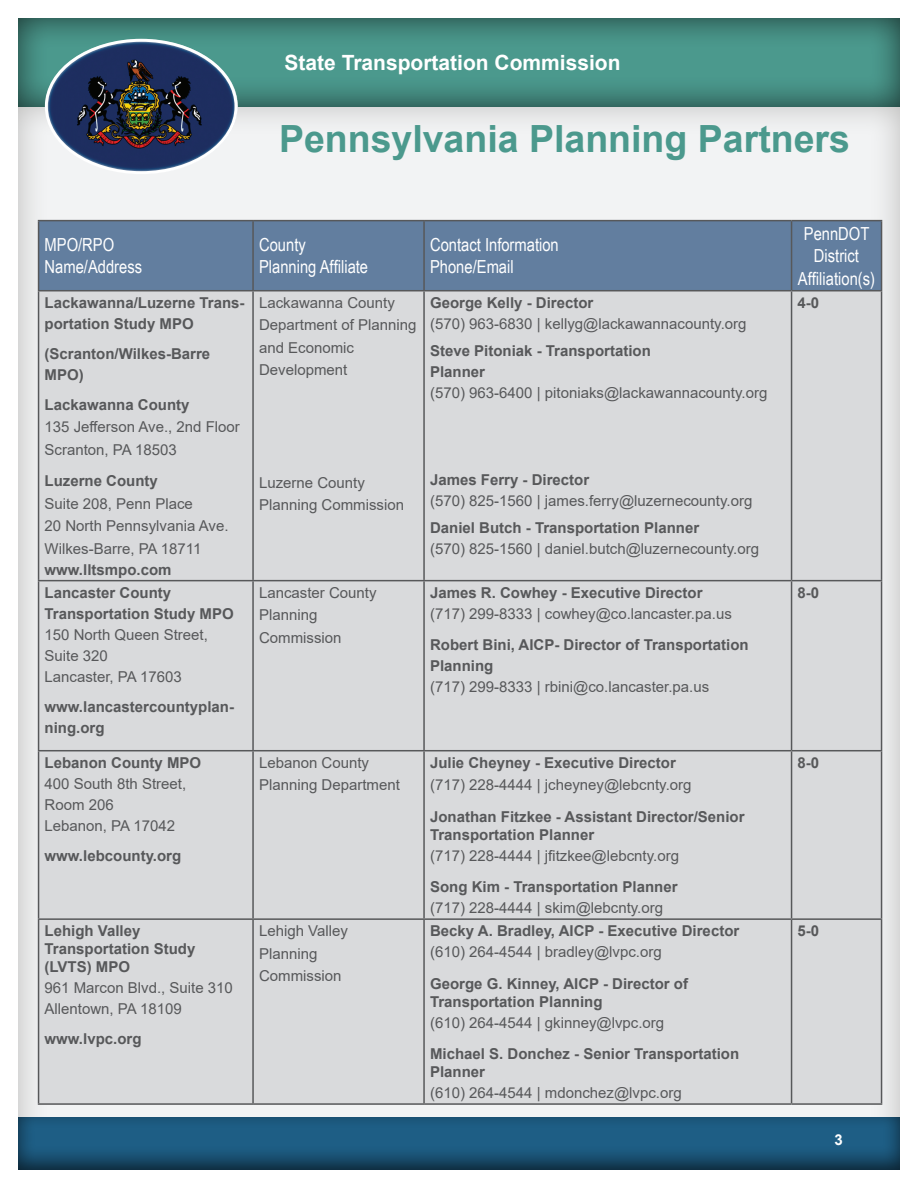
<style>
.page{position:relative;width:918px;height:1188px;background:#fff}
.page>*{position:absolute;margin:0;border:0;box-sizing:border-box;transform-origin:0 0}
.t1{font:700 37.5px "Arial";color:#4b998d}
.t2{font:700 21px "Arial";color:#fff}
.t3{font:18px/22.5px "Arial Narrow";color:#fff}
.t4{font:15px/22.5px "Arial";color:#57585a}
.t5{font:700 15px/21px "Arial";color:#57585a}
.t6{font:700 15px "Arial";color:#fff}
</style>
<div class="page">
<div style="left:9px;top:98px;width:891px;height:1074px;background:#93908b;opacity:.55"></div>
<div style="left:15px;top:16px;width:885px;height:92px;background:#231f20;opacity:.75"></div>
<img style="left:43px;top:36px;width:195px;height:141px">
<div style="left:45px;top:39px;width:193px;height:135px;border:3px solid #fff;border-radius:50%"></div>
<div style="left:16px;top:1117px;width:885px;height:55px;background:#231f20;opacity:.75"></div>
<div style="left:39px;top:221px;width:842px;height:69px;background:#627e9f"></div>
<div style="left:39px;top:291px;width:842px;height:812px;background:#d9dadc"></div>
<hr style="left:38px;top:220px;width:215px;height:1px;background:#57585a">
<hr style="left:38px;top:221px;width:1px;height:69px;background:#57585a">
<hr style="left:253px;top:220px;width:171px;height:1px;background:#57585a">
<hr style="left:252px;top:221px;width:2px;height:69px;background:#57585a">
<hr style="left:424px;top:220px;width:368px;height:1px;background:#57585a">
<hr style="left:423px;top:221px;width:2px;height:69px;background:#57585a">
<hr style="left:792px;top:220px;width:90px;height:1px;background:#57585a">
<hr style="left:791px;top:221px;width:1px;height:69px;background:#57585a">
<hr style="left:881px;top:221px;width:1px;height:69px;background:#57585a">
<hr style="left:38px;top:581px;width:1px;height:169px;background:#57585a">
<hr style="left:252px;top:581px;width:2px;height:169px;background:#57585a">
<hr style="left:423px;top:581px;width:2px;height:169px;background:#57585a">
<hr style="left:791px;top:581px;width:1px;height:169px;background:#57585a">
<hr style="left:881px;top:581px;width:1px;height:169px;background:#57585a">
<hr style="left:38px;top:750px;width:215px;height:1px;background:#57585a">
<hr style="left:38px;top:751px;width:1px;height:167px;background:#57585a">
<hr style="left:253px;top:750px;width:171px;height:1px;background:#57585a">
<hr style="left:252px;top:751px;width:2px;height:167px;background:#57585a">
<hr style="left:424px;top:750px;width:368px;height:1px;background:#57585a">
<hr style="left:423px;top:751px;width:2px;height:167px;background:#57585a">
<hr style="left:792px;top:750px;width:90px;height:1px;background:#57585a">
<hr style="left:791px;top:751px;width:1px;height:167px;background:#57585a">
<hr style="left:881px;top:751px;width:1px;height:167px;background:#57585a">
<hr style="left:38px;top:918px;width:215px;height:2px;background:#57585a">
<hr style="left:38px;top:920px;width:1px;height:183px;background:#57585a">
<hr style="left:253px;top:918px;width:171px;height:2px;background:#57585a">
<hr style="left:252px;top:920px;width:2px;height:183px;background:#57585a">
<hr style="left:424px;top:918px;width:368px;height:2px;background:#57585a">
<hr style="left:423px;top:920px;width:2px;height:183px;background:#57585a">
<hr style="left:792px;top:918px;width:90px;height:2px;background:#57585a">
<hr style="left:791px;top:920px;width:1px;height:183px;background:#57585a">
<hr style="left:881px;top:920px;width:1px;height:183px;background:#57585a">
<hr style="left:38px;top:1103px;width:215px;height:2px;background:#57585a">
<hr style="left:253px;top:1103px;width:171px;height:2px;background:#57585a">
<hr style="left:424px;top:1103px;width:368px;height:2px;background:#57585a">
<hr style="left:792px;top:1103px;width:90px;height:2px;background:#57585a">
<hr style="left:38px;top:290px;width:215px;height:1px;background:#57585a">
<hr style="left:38px;top:291px;width:1px;height:289px;background:#57585a">
<hr style="left:253px;top:290px;width:171px;height:1px;background:#57585a">
<hr style="left:252px;top:291px;width:2px;height:289px;background:#57585a">
<hr style="left:424px;top:290px;width:368px;height:1px;background:#57585a">
<hr style="left:423px;top:291px;width:2px;height:289px;background:#57585a">
<hr style="left:792px;top:290px;width:90px;height:1px;background:#57585a">
<hr style="left:791px;top:291px;width:1px;height:289px;background:#57585a">
<hr style="left:881px;top:291px;width:1px;height:289px;background:#57585a">
<hr style="left:38px;top:580px;width:215px;height:1px;background:#57585a">
<hr style="left:253px;top:580px;width:171px;height:1px;background:#57585a">
<hr style="left:424px;top:580px;width:368px;height:1px;background:#57585a">
<hr style="left:792px;top:580px;width:90px;height:1px;background:#57585a">
<h2 class="t2" style="left:284px;top:47px;width:338px">State Transportation Commission</h2>
<h1 class="t1" style="left:279px;top:112px;width:573px">Pennsylvania Planning Partners</h1>
<p class="t3" style="left:45px;top:233px;width:99px">MPO/RPO<br>Name/Address</p>
<p class="t3" style="left:259px;top:233px;width:111px">County<br>Planning Affiliate</p>
<p class="t3" style="left:430px;top:233px;width:130px">Contact Information<br>Phone/Email</p>
<p class="t3" style="left:798px;top:221px;width:79px;text-align:center">PennDOT<br>District<br>Affiliation(s)</p>
<p class="t5" style="left:45px;top:292px;width:202px">Lackawanna/Luzerne Trans&shy;portation Study MPO</p>
<p class="t5" style="left:45px;top:343px;width:167px">(Scranton/Wilkes-Barre<br>MPO)</p>
<p class="t5" style="left:45px;top:394px;width:147px">Lackawanna County</p>
<p class="t4" style="left:45px;top:416px;width:197px">135 Jefferson Ave., 2nd Floor<br>Scranton, PA 18503</p>
<p class="t5" style="left:45px;top:471px;width:115px">Luzerne County</p>
<p class="t4" style="left:45px;top:492px;width:186px">Suite 208, Penn Place<br>20 North Pennsylvania Ave.<br>Wilkes-Barre, PA 18711</p>
<p class="t5" style="left:45px;top:559px;width:128px">www.lltsmpo.com</p>
<p class="t4" style="left:259px;top:291px;width:159px">Lackawanna County<br>Department of Planning and Economic<br>Development</p>
<p class="t5" style="left:430px;top:292px;width:165px">George Kelly - Director</p>
<p class="t4" style="left:430px;top:312px;width:318px">(570) 963-6830 | kellyg@lackawannacounty.org</p>
<p class="t5" style="left:430px;top:340px;width:222px">Steve Pitoniak - Transportation<br>Planner</p>
<p class="t4" style="left:430px;top:381px;width:339px">(570) 963-6400 | pitoniaks@lackawannacounty.org</p>
<p class="t5" style="left:798px;top:292px;width:23px">4-0</p>
<p class="t5" style="left:430px;top:469px;width:161px">James Ferry - Director</p>
<p class="t4" style="left:430px;top:489px;width:324px">(570) 825-1560 | james.ferry@luzernecounty.org</p>
<p class="t5" style="left:430px;top:517px;width:271px">Daniel Butch - Transportation Planner</p>
<p class="t4" style="left:430px;top:537px;width:331px">(570) 825-1560 | daniel.butch@luzernecounty.org</p>
<p class="t4" style="left:259px;top:471px;width:147px">Luzerne County<br>Planning Commission</p>
<p class="t5" style="left:45px;top:582px;width:191px">Lancaster County<br>Transportation Study MPO</p>
<p class="t4" style="left:45px;top:624px;width:165px;line-height:21px">150 North Queen Street,<br>Suite 320<br>Lancaster, PA 17603</p>
<p class="t5" style="left:45px;top:696px;width:191px">www.lancastercountyplan&shy;ning.org</p>
<p class="t5" style="left:45px;top:752px;width:158px">Lebanon County MPO</p>
<p class="t4" style="left:45px;top:773px;width:143px;line-height:21px">400 South 8th Street,<br>Room 206<br>Lebanon, PA 17042</p>
<p class="t5" style="left:45px;top:845px;width:138px">www.lebcounty.org</p>
<p class="t5" style="left:45px;top:922px;width:152px;line-height:18px">Lehigh Valley<br>Transportation Study (LVTS) MPO</p>
<p class="t4" style="left:45px;top:977px;width:190px;line-height:21px">961 Marcon Blvd., Suite 310<br>Allentown, PA 18109</p>
<p class="t5" style="left:45px;top:1028px;width:98px">www.lvpc.org</p>
<p class="t4" style="left:259px;top:581px;width:119px">Lancaster County<br>Planning<br>Commission</p>
<p class="t5" style="left:430px;top:582px;width:274px">James R. Cowhey - Executive Director</p>
<p class="t4" style="left:430px;top:602px;width:303px">(717) 299-8333 | cowhey@co.lancaster.pa.us</p>
<p class="t5" style="left:430px;top:634px;width:320px">Robert Bini, AICP- Director of Transportation<br>Planning</p>
<p class="t4" style="left:430px;top:675px;width:281px">(717) 299-8333 | rbini@co.lancaster.pa.us</p>
<p class="t4" style="left:259px;top:751px;width:142px">Lebanon County<br>Planning Department</p>
<p class="t5" style="left:430px;top:752px;width:247px">Julie Cheyney - Executive Director</p>
<p class="t4" style="left:430px;top:774px;width:263px">(717) 228-4444 | jcheyney@lebcnty.org</p>
<p class="t5" style="left:430px;top:808px;width:316px;line-height:18px">Jonathan Fitzkee - Assistant Director/Senior<br>Transportation Planner</p>
<p class="t4" style="left:430px;top:844px;width:250px">(717) 228-4444 | jfitzkee@lebcnty.org</p>
<p class="t5" style="left:430px;top:877px;width:249px">Song Kim - Transportation Planner</p>
<p class="t4" style="left:430px;top:897px;width:235px">(717) 228-4444 | skim@lebcnty.org</p>
<p class="t4" style="left:259px;top:919px;width:90px">Lehigh Valley<br>Planning<br>Commission</p>
<p class="t5" style="left:430px;top:920px;width:311px">Becky A. Bradley, AICP - Executive Director</p>
<p class="t4" style="left:430px;top:940px;width:233px">(610) 264-4544 | bradley@lvpc.org</p>
<p class="t5" style="left:430px;top:974px;width:260px;line-height:18px">George G. Kinney, AICP - Director of<br>Transportation Planning</p>
<p class="t4" style="left:430px;top:1011px;width:236px">(610) 264-4544 | gkinney@lvpc.org</p>
<p class="t5" style="left:430px;top:1045px;width:311px;line-height:18px">Michael S. Donchez - Senior Transportation<br>Planner</p>
<p class="t4" style="left:430px;top:1081px;width:253px">(610) 264-4544 | mdonchez@lvpc.org</p>
<p class="t5" style="left:798px;top:582px;width:23px">8-0</p>
<p class="t5" style="left:798px;top:752px;width:23px">8-0</p>
<p class="t5" style="left:798px;top:920px;width:23px">5-0</p>
<p class="t6" style="left:834px;top:1129px;width:10px">3</p>
</div>
